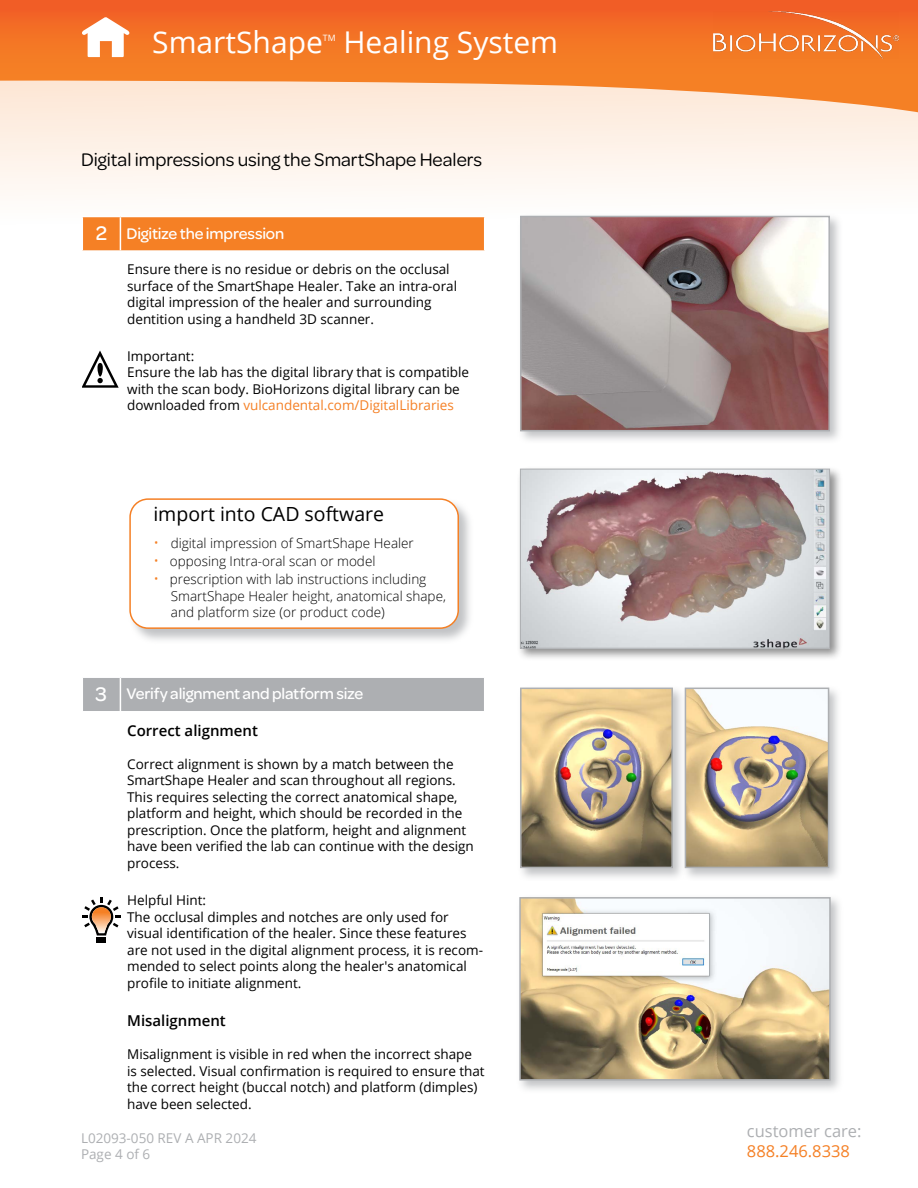
<style>
.page{position:relative;width:918px;height:1188px;background:#fff}
.page>*{position:absolute;margin:0;border:0;box-sizing:border-box;transform-origin:0 0}
.t1{font:30px "Open Sans";color:#fff}
.t2{font:19.5px "Omnes";color:#000}
.t3{font:19.5px "Open Sans";color:#000}
.t4{font:500 16.5px "Omnes";letter-spacing:-.01em;color:#fff}
.t5{font:16.5px "Open Sans";color:#adafb2}
.t6{font:16.5px "Open Sans";color:#f58025}
.t7{font:600 15px "Open Sans";color:#000}
.t8{font:13.5px/16.5px "Open Sans";color:#000}
.t9{font:300 13.5px/16.5px "Open Sans";color:#000}
.t10{font:13.5px/16.2px "Open Sans";color:#adafb2}
.t11{font:8.7px "Open Sans";color:#fff}
.s1{font-size:21px}
.s2{color:#f58025}
.s3{font-size:15px;color:#f58025}
</style>
<div class="page">
<svg style="left:0;top:112px;width:918px;height:139px;fill:#fef5ee"></svg>
<svg style="left:0;top:0;width:918px;height:112px;background:#f59051"></svg>
<img style="left:714px;top:12px;width:185px;height:47px">
<svg style="left:81px;top:17px;width:49px;height:40px"></svg>
<div style="left:83px;top:217px;width:401px;height:33px;background:#f58025"></div>
<hr style="left:82px;top:216px;width:38px;height:1px;background:#fff">
<hr style="left:82px;top:217px;width:1px;height:33px;background:#fff">
<hr style="left:120px;top:216px;width:365px;height:1px;background:#fff">
<hr style="left:120px;top:217px;width:1px;height:33px;background:#fff">
<hr style="left:484px;top:217px;width:1px;height:33px;background:#fff">
<svg style="left:82px;top:351px;width:37px;height:37px"></svg>
<div style="left:516px;top:466px;width:327px;height:196px;background:#000;opacity:.45"></div>
<img style="left:522px;top:471px;width:306px;height:176px">
<div style="left:520px;top:469px;width:310px;height:180px;border:1px solid #adafb2"></div>
<div style="left:517px;top:213px;width:326px;height:232px;background:#adafb2;opacity:.75"></div>
<img style="left:523px;top:219px;width:304px;height:209px">
<div style="left:520px;top:216px;width:310px;height:215px;border:2px solid #adafb2"></div>
<div style="left:128px;top:498px;width:346px;height:147px;background:#adafb2;opacity:.75"></div>
<div style="left:130px;top:499px;width:328px;height:129px;background:#fff;border-radius:18px"></div>
<div style="left:129px;top:498px;width:330px;height:131px;border:2px solid #f58025;border-radius:18px"></div>
<div style="left:83px;top:678px;width:401px;height:33px;background:#adafb2"></div>
<hr style="left:120px;top:678px;width:1px;height:33px;background:#fff">
<div style="left:97px;top:937px;width:9px;height:5px;background:#000"></div>
<svg style="left:82px;top:898px;width:38px;height:38px"></svg>
<div style="left:517px;top:685px;width:169px;height:196px;background:#adafb2;opacity:.75"></div>
<img style="left:523px;top:691px;width:147px;height:174px">
<div style="left:520px;top:688px;width:153px;height:180px;border:2px solid #adafb2"></div>
<div style="left:681px;top:685px;width:161px;height:196px;background:#adafb2;opacity:.75"></div>
<img style="left:688px;top:691px;width:138px;height:174px">
<div style="left:685px;top:688px;width:144px;height:180px;border:2px solid #adafb2"></div>
<div style="left:516px;top:894px;width:328px;height:200px;background:#adafb2;opacity:.75"></div>
<img style="left:522px;top:900px;width:306px;height:178px">
<div style="left:519px;top:897px;width:312px;height:184px;border:2px solid #adafb2"></div>
<h1 class="t1" style="left:152px;top:22px;width:172px">SmartShape</h1>
<p class="t11" style="left:323px;top:32px;width:14px">TM</p>
<h1 class="t1" style="left:343px;top:22px;width:216px">Healing System</h1>
<h2 class="t2" style="left:81px;top:147px;width:403px">Digital impressions using the SmartShape Healers</h2>
<p class="t4" style="left:96px;top:222px;width:190px"><span class="s1">2</span> Digitize the impression</p>
<p class="t8" style="left:127px;top:261px;width:332px">Ensure there is no residue or debris on the occlusal surface of the SmartShape Healer. Take an intra-oral digital impression of the healer and surrounding dentition using a handheld 3D scanner.</p>
<p class="t8" style="left:127px;top:347px;width:344px">Important:<br>Ensure the lab has the digital library that is compatible with the scan body. BioHorizons digital library can be downloaded from <span class="s2">vulcandental.com/DigitalLibraries</span></p>
<h2 class="t3" style="left:153px;top:500px;width:232px">import into CAD software</h2>
<p class="t9" style="left:153px;top:535px;width:262px"><span class="s3">•</span> digital impression of SmartShape Healer</p>
<p class="t9" style="left:153px;top:553px;width:224px"><span class="s3">•</span> opposing Intra-oral scan or model</p>
<p class="t9" style="left:171px;top:571px;width:277px;text-indent:-18px"><span class="s3">•</span> prescription with lab instructions including<br>SmartShape Healer height, anatomical shape, and platform size (or product code)</p>
<p class="t4" style="left:96px;top:683px;width:269px"><span class="s1">3</span> Verify alignment and platform size</p>
<p class="t7" style="left:127px;top:720px;width:132px">Correct alignment</p>
<p class="t8" style="left:127px;top:755px;width:348px">Correct alignment is shown by a match between the SmartShape Healer and scan throughout all regions.<br>This requires selecting the correct anatomical shape, platform and height, which should be recorded in the prescription. Once the platform, height and alignment have been verified the lab can continue with the design process.</p>
<p class="t8" style="left:127px;top:892px;width:357px">Helpful Hint:<br>The occlusal dimples and notches are only used for visual identification of the healer. Since these features are not used in the digital alignment process, it is recom&shy;mended to select points along the healer's anatomical profile to initiate alignment.</p>
<p class="t7" style="left:127px;top:1011px;width:100px">Misalignment</p>
<p class="t8" style="left:127px;top:1046px;width:359px">Misalignment is visible in red when the incorrect shape is selected. Visual confirmation is required to ensure that the correct height (buccal notch) and platform (dimples) have been selected.</p>
<p class="t10" style="left:81px;top:1130px;width:177px">L02093-050 REV A APR 2024<br>Page 4 of 6</p>
<p class="t5" style="left:747px;top:1119px;width:116px">customer care:</p>
<p class="t6" style="left:747px;top:1139px;width:105px">888.246.8338</p>
</div>
